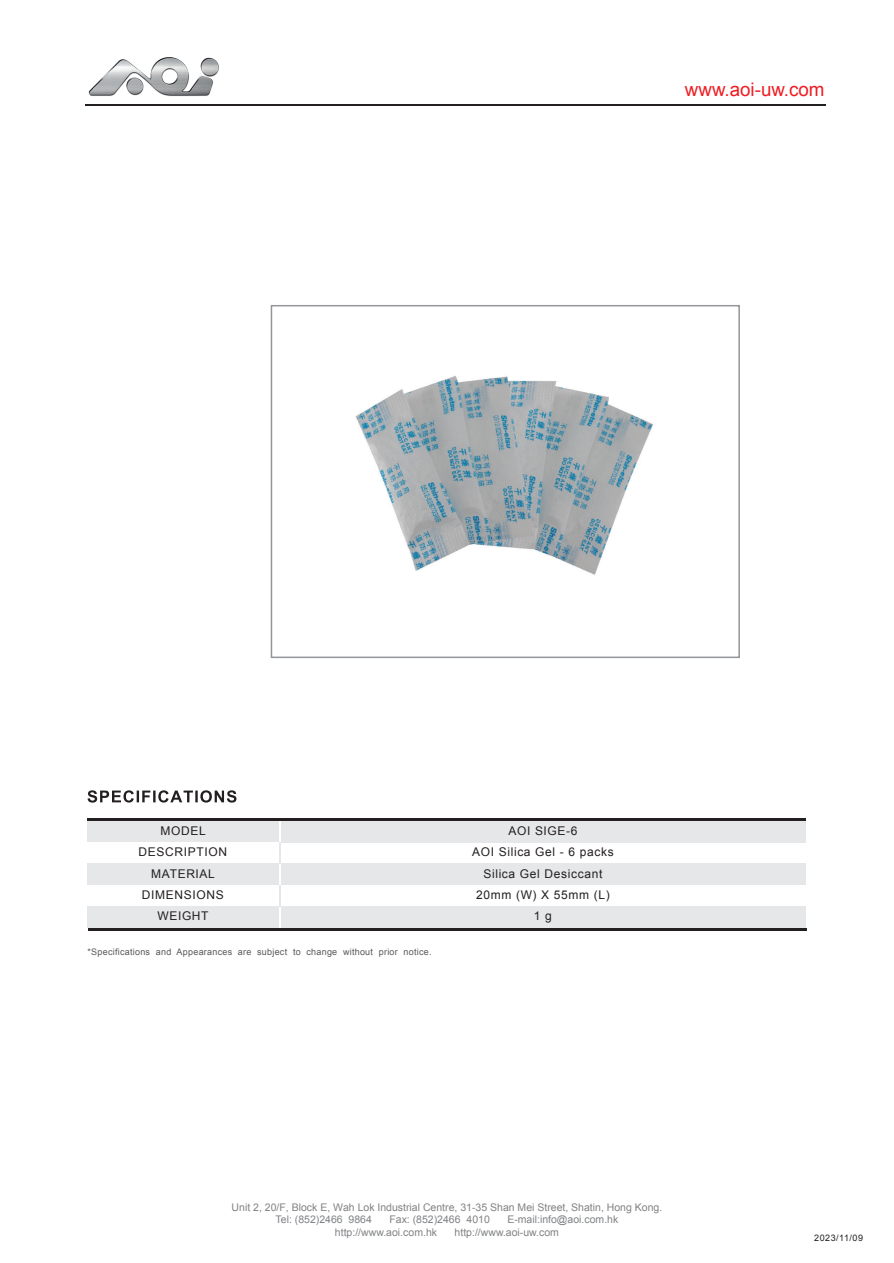
<style>
.page{position:relative;width:894px;height:1263px;background:#fff}
.page>*{position:absolute;margin:0;border:0;box-sizing:border-box;transform-origin:0 0}
.t1{font:18.75px "Arial";color:#ee1d23}
.t2{font:12px "Arial";letter-spacing:.055em;color:#231f20}
.t3{font:10.5px/12.6px "Arial";color:#808285}
.t4{font:9px "Arial";letter-spacing:.03em;color:#57585a}
.t5{font:9px "Arial";letter-spacing:.055em;color:#231f20}
</style>
<div class="page">
<img style="left:355px;top:375px;width:298px;height:200px">
<div style="left:88px;top:821px;width:191px;height:21px;background:#e6e7e9"></div>
<div style="left:280px;top:821px;width:526px;height:21px;background:#e6e7e9"></div>
<div style="left:88px;top:864px;width:191px;height:21px;background:#e6e7e9"></div>
<div style="left:280px;top:864px;width:526px;height:21px;background:#e6e7e9"></div>
<svg style="left:88px;top:790px;width:148px;height:13px"></svg>
<div style="left:88px;top:906px;width:191px;height:22px;background:#e6e7e9"></div>
<div style="left:280px;top:906px;width:526px;height:22px;background:#e6e7e9"></div>
<svg style="left:279px;top:842px;width:1px;height:65px"></svg>
<hr style="left:88px;top:818px;width:718px;height:3px;background:#231f20">
<hr style="left:88px;top:928px;width:718px;height:2px;background:#231f20">
<div style="left:271px;top:305px;width:469px;height:353px;border:2px solid #939598"></div>
<hr style="left:85px;top:105px;width:740px;height:1px;background:#231f20">
<img style="left:85px;top:57px;width:154px;height:48px">
<h1 class="t1" style="left:685px;top:77px;width:141px">www.aoi-uw.com</h1>
<p class="t2" style="left:160px;top:823px;width:47px">MODEL</p>
<p class="t2" style="left:508px;top:823px;width:71px">AOI SIGE-6</p>
<p class="t2" style="left:139px;top:844px;width:90px">DESCRIPTION</p>
<p class="t2" style="left:472px;top:844px;width:143px">AOI Silica Gel - 6 packs</p>
<p class="t2" style="left:151px;top:865px;width:65px">MATERIAL</p>
<p class="t2" style="left:483px;top:865px;width:121px">Silica Gel Desiccant</p>
<p class="t2" style="left:142px;top:887px;width:83px">DIMENSIONS</p>
<p class="t2" style="left:476px;top:887px;width:135px">20mm (W) X 55mm (L)</p>
<p class="t2" style="left:157px;top:908px;width:53px">WEIGHT</p>
<p class="t2" style="left:534px;top:908px;width:19px">1 g</p>
<p class="t4" style="left:88px;top:946px;width:346px">*Specifications and Appearances are subject to change without prior notice.</p>
<p class="t3" style="left:276px;top:1201px;width:388px;text-indent:-44px">Unit 2, 20/F, Block E, Wah Lok Industrial Centre, 31-35 Shan Mei Street, Shatin, Hong Kong.<br>Tel: (852)2466 9864</p>
<p class="t3" style="left:389px;top:1214px;width:102px">Fax: (852)2466 4010</p>
<p class="t3" style="left:507px;top:1214px;width:113px">E-mail:info@aoi.com.hk</p>
<p class="t3" style="left:335px;top:1226px;width:104px">http://www.aoi.com.hk</p>
<p class="t3" style="left:455px;top:1226px;width:106px">http://www.aoi-uw.com</p>
<p class="t5" style="left:814px;top:1232px;width:50px">2023/11/09</p>
</div>
